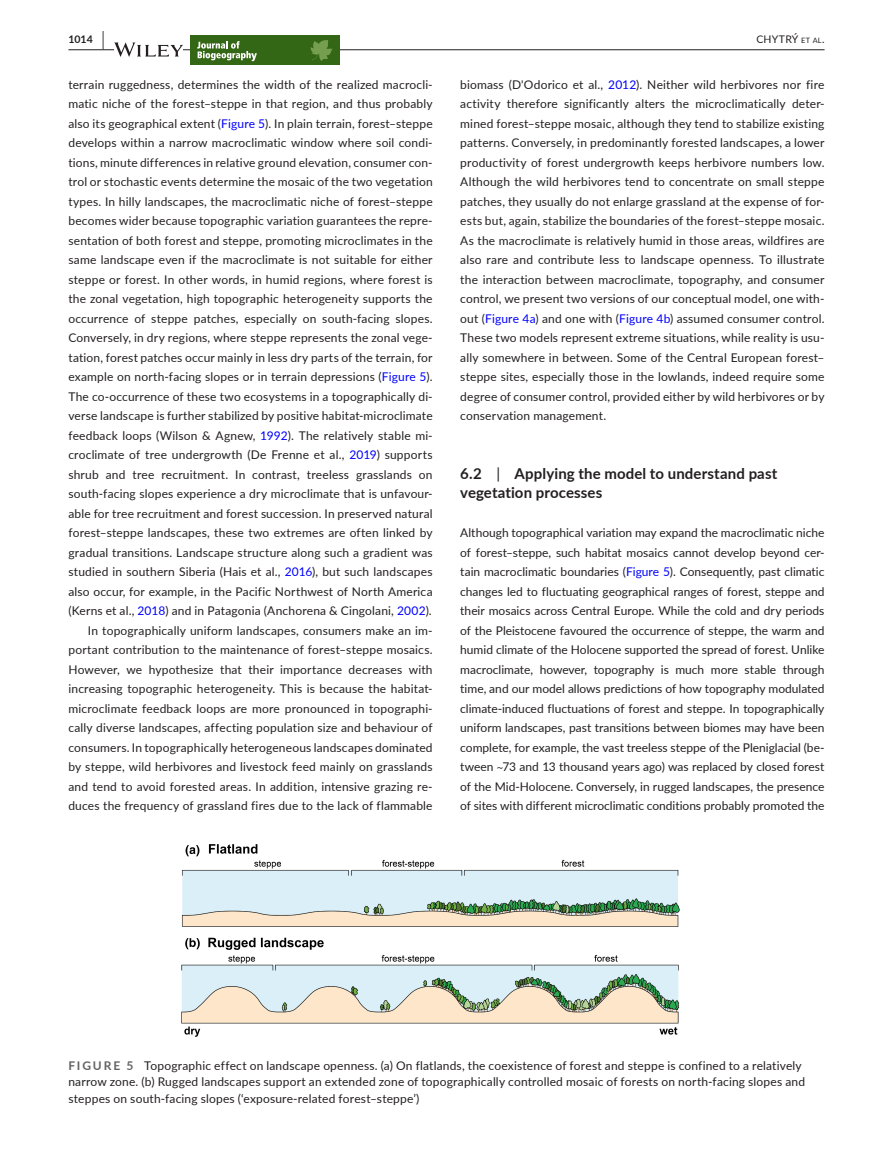
<style>
.page{position:relative;width:893px;height:1174px;background:#fff}
.page>*{position:absolute;margin:0;border:0;box-sizing:border-box;transform-origin:0 0}
.t1{font:700 15px/19.5px "Lato";letter-spacing:.01em;color:#231f20}
.t2{font:12px/19.5px "Lato";letter-spacing:.015em;color:#231f20;text-align:justify}
.t3{font:10.5px "Lato";letter-spacing:.02em;color:#231f20}
.t4{font:700 10.5px "Lato";color:#231f20}
.s1{font-size:19.5px}
.s2{font-style:inherit}
.s3{font-size:7.35px}
.s4{color:#00f}
.s5{font-weight:400}
.s6{font-family:"STIX"}
.s7{font-weight:700;color:#636366}
</style>
<div class="page">
<hr style="left:68px;top:49px;width:756px;height:1px;background:#231f20">
<svg style="left:114px;top:42px;width:69px;height:15px"></svg>
<div style="left:305px;top:35px;width:34px;height:30px;background:#346715"></div>
<div style="left:191px;top:35px;width:114px;height:30px;background:#346715"></div>
<svg style="left:311px;top:40px;width:21px;height:21px"></svg>
<svg style="left:197px;top:41px;width:60px;height:20px"></svg>
<img style="left:182px;top:844px;width:497px;height:193px">
<p class="t4" style="left:68px;top:31px;width:37px">1014 <span class="s1">|</span></p>
<p class="t3" style="left:756px;top:31px;width:70px">CHYTR<span class="s2">Ý</span> <span class="s3">et al</span>.</p>
<p class="t2" style="left:68px;top:74px;width:366px;text-align:right">terrain ruggedness, determines the width of the realized macrocli&shy;matic niche of the forest–steppe in that region, and thus probably also its geographical extent (<span class="s4">Figure 5</span>). In plain terrain, forest–steppe develops within a narrow macroclimatic window where soil condi&shy;tions, minute differences in relative ground elevation, consumer con&shy;trol or stochastic events determine the mosaic of the two vegetation types. In hilly landscapes, the macroclimatic niche of forest–steppe becomes wider because topographic variation guarantees the repre&shy;sentation of both forest and steppe, promoting microclimates in the same landscape even if the macroclimate is not suitable for either steppe or forest. In other words, in humid regions, where forest is the zonal vegetation, high topographic heterogeneity supports the occurrence of steppe patches, especially on south-facing slopes.<br>Conversely, in dry regions, where steppe represents the zonal vege&shy;tation, forest patches occur mainly in less dry parts of the terrain, for example on north-facing slopes or in terrain depressions (<span class="s4">Figure 5</span>).<br>The co-occurrence of these two ecosystems in a topographically di&shy;verse landscape is further stabilized by positive habitat-microclimate feedback loops (Wilson &amp; Agnew, <span class="s4">1992</span>). The relatively stable mi&shy;croclimate of tree undergrowth (De Frenne et al., <span class="s4">2019</span>) supports shrub and tree recruitment. In contrast, treeless grasslands on south-facing slopes experience a dry microclimate that is unfavour&shy;able for tree recruitment and forest succession. In preserved natural forest–steppe landscapes, these two extremes are often linked by gradual transitions. Landscape structure along such a gradient was studied in southern Siberia (Hais et al., <span class="s4">2016</span>), but such landscapes also occur, for example, in the Pacific Northwest of North America (Kerns et al., <span class="s4">2018</span>) and in Patagonia (Anchorena &amp; Cingolani, <span class="s4">2002</span>).<br>In topographically uniform landscapes, consumers make an im&shy;portant contribution to the maintenance of forest–steppe mosaics.<br>However, we hypothesize that their importance decreases with increasing topographic heterogeneity. This is because the habitat&shy;microclimate feedback loops are more pronounced in topographi&shy;cally diverse landscapes, affecting population size and behaviour of consumers. In topographically heterogeneous landscapes dominated by steppe, wild herbivores and livestock feed mainly on grasslands and tend to avoid forested areas. In addition, intensive grazing re&shy;duces the frequency of grassland fires due to the lack of flammable</p>
<p class="t2" style="left:460px;top:74px;width:366px">biomass (D'Odorico et al., <span class="s4">2012</span>). Neither wild herbivores nor fire activity therefore significantly alters the microclimatically deter&shy;mined forest–steppe mosaic, although they tend to stabilize existing patterns. Conversely, in predominantly forested landscapes, a lower productivity of forest undergrowth keeps herbivore numbers low.<br>Although the wild herbivores tend to concentrate on small steppe patches, they usually do not enlarge grassland at the expense of for&shy;ests but, again, stabilize the boundaries of the forest–steppe mosaic.<br>As the macroclimate is relatively humid in those areas, wildfires are also rare and contribute less to landscape openness. To illustrate the interaction between macroclimate, topography, and consumer control, we present two versions of our conceptual model, one with&shy;out (<span class="s4">Figure 4a</span>) and one with (<span class="s4">Figure 4b</span>) assumed consumer control.<br>These two models represent extreme situations, while reality is usu&shy;ally somewhere in between. Some of the Central European forest– steppe sites, especially those in the lowlands, indeed require some degree of consumer control, provided either by wild herbivores or by conservation management.</p>
<p class="t1" style="left:460px;top:463px;width:319px">6.2 <span class="s5">|</span> Applying the model to understand past vegetation processes</p>
<p class="t2" style="left:460px;top:522px;width:366px">Although topographical variation may expand the macroclimatic niche of forest–steppe, such habitat mosaics cannot develop beyond cer&shy;tain macroclimatic boundaries (<span class="s4">Figure 5</span>). Consequently, past climatic changes led to fluctuating geographical ranges of forest, steppe and their mosaics across Central Europe. While the cold and dry periods of the Pleistocene favoured the occurrence of steppe, the warm and humid climate of the Holocene supported the spread of forest. Unlike macroclimate, however, topography is much more stable through time, and our model allows predictions of how topography modulated climate-induced fluctuations of forest and steppe. In topographically uniform landscapes, past transitions between biomes may have been complete, for example, the vast treeless steppe of the Pleniglacial (be&shy;tween <span class="s6">~</span>73 and 13 thousand years ago) was replaced by closed forest of the Mid-Holocene. Conversely, in rugged landscapes, the presence of sites with different microclimatic conditions probably promoted the</p>
<p class="t2" style="left:68px;top:1056px;width:738px;line-height:16.5px;text-align:left"><span class="s7">FIGURE 5</span> Topographic effect on landscape openness. (a) On flatlands, the coexistence of forest and steppe is confined to a relatively narrow zone. (b) Rugged landscapes support an extended zone of topographically controlled mosaic of forests on north-facing slopes and steppes on south-facing slopes (‘exposure-related forest–steppe’)</p>
</div>
